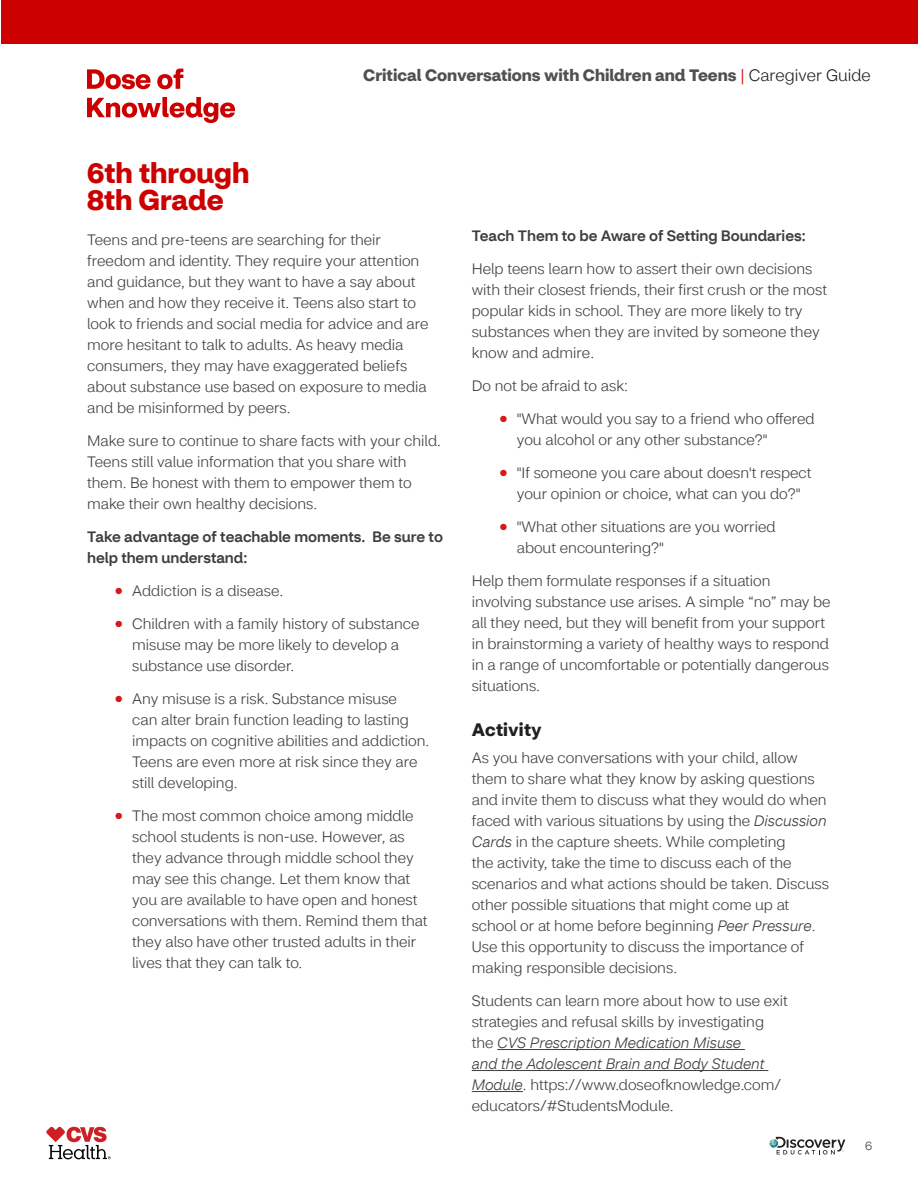
<style>
.page{position:relative;width:918px;height:1188px;background:#fff}
.page>*{position:absolute;margin:0;border:0;box-sizing:border-box;transform-origin:0 0}
.t1{font:700 28.5px/27px "CVS Health Sans";color:#c00}
.t2{font:700 18px "CVS Health Sans";letter-spacing:.01em;color:#231f20}
.t3{font:700 16.5px "CVS Health Sans";color:#505050}
.t4{font:300 15px/21px "CVS Health Sans";color:#3e3e3f}
.t5{font:500 15px/21px "CVS Health Sans";color:#3e3e3f}
.t6{font:300 12px "CVS Health Sans";color:#3e3e3f}
.s1{font-weight:300;color:#c00}
.s2{font-weight:300;color:#231f20}
.s3{font-family:"Helvetica Neue";color:#d11a1a}
.s4{font-style:italic}
</style>
<div class="page">
<svg style="left:769px;top:1137px;width:76px;height:18px"></svg>
<div style="left:1px;top:0;width:917px;height:44px;background:#c00"></div>
<svg style="left:46px;top:1127px;width:65px;height:32px"></svg>
<svg style="left:87px;top:69px;width:96px;height:20px"></svg>
<hr style="left:497px;top:1049px;width:248px;height:1px;background:#3e3e3f">
<hr style="left:472px;top:1070px;width:296px;height:1px;background:#3e3e3f">
<hr style="left:472px;top:1091px;width:51px;height:1px;background:#3e3e3f">
<p class="t3" style="left:363px;top:65px;width:509px">Critical Conversations with Children and Teens <span class="s1">|</span> <span class="s2">Caregiver Guide</span></p>
<h1 class="t1" style="left:87px;top:160px;width:164px">6th through<br>8th Grade</h1>
<p class="t4" style="left:87px;top:229px;width:343px">Teens and pre-teens are searching for their freedom and identity. They require your attention and guidance, but they want to have a say about when and how they receive it. Teens also start to look to friends and social media for advice and are more hesitant to talk to adults. As heavy media consumers, they may have exaggerated beliefs about substance use based on exposure to media and be misinformed by peers.</p>
<p class="t4" style="left:87px;top:430px;width:355px">Make sure to continue to share facts with your child.<br>Teens still value information that you share with them. Be honest with them to empower them to make their own healthy decisions.</p>
<p class="t5" style="left:87px;top:526px;width:357px">Take advantage of teachable moments. Be sure to help them understand:</p>
<p class="t4" style="left:114px;top:580px;width:171px"><span class="s3">●</span> Addiction is a disease.</p>
<p class="t4" style="left:132px;top:613px;width:289px;text-indent:-18px"><span class="s3">●</span> Children with a family history of substance misuse may be more likely to develop a substance use disorder.</p>
<p class="t4" style="left:132px;top:688px;width:299px;text-indent:-18px"><span class="s3">●</span> Any misuse is a risk. Substance misuse<br>can alter brain function leading to lasting impacts on cognitive abilities and addiction.<br>Teens are even more at risk since they are still developing.</p>
<p class="t4" style="left:132px;top:805px;width:297px;text-indent:-18px"><span class="s3">●</span> The most common choice among middle school students is non-use. However, as they advance through middle school they may see this change. Let them know that you are available to have open and honest conversations with them. Remind them that they also have other trusted adults in their lives that they can talk to.</p>
<p class="t5" style="left:472px;top:226px;width:335px">Teach Them to be Aware of Setting Boundaries:</p>
<p class="t4" style="left:472px;top:259px;width:357px">Help teens learn how to assert their own decisions with their closest friends, their first crush or the most popular kids in school. They are more likely to try substances when they are invited by someone they know and admire.</p>
<p class="t4" style="left:472px;top:376px;width:158px">Do not be afraid to ask:</p>
<p class="t4" style="left:517px;top:409px;width:300px;text-indent:-18px"><span class="s3">●</span> "What would you say to a friend who offered you alcohol or any other substance?"</p>
<p class="t4" style="left:499px;top:463px;width:314px;text-align:center"><span class="s3">●</span> "If someone you care about doesn't respect your opinion or choice, what can you do?"</p>
<p class="t4" style="left:517px;top:517px;width:260px;text-indent:-18px"><span class="s3">●</span> "What other situations are you worried about encountering?"</p>
<p class="t4" style="left:472px;top:571px;width:360px">Help them formulate responses if a situation involving substance use arises. A simple “no” may be all they need, but they will benefit from your support in brainstorming a variety of healthy ways to respond in a range of uncomfortable or potentially dangerous situations.</p>
<p class="t2" style="left:472px;top:718px;width:71px">Activity</p>
<p class="t4" style="left:472px;top:747px;width:359px">As you have conversations with your child, allow them to share what they know by asking questions and invite them to discuss what they would do when faced with various situations by using the <span class="s4">Discussion Cards</span> in the capture sheets. While completing<br>the activity, take the time to discuss each of the scenarios and what actions should be taken. Discuss other possible situations that might come up at school or at home before beginning <span class="s4">Peer Pressure</span>.<br>Use this opportunity to discuss the importance of making responsible decisions.</p>
<p class="t4" style="left:472px;top:990px;width:318px">Students can learn more about how to use exit strategies and refusal skills by investigating the <span class="s4">CVS Prescription Medication Misuse<br>and the Adolescent Brain and Body Student Module</span>. https://www.doseofknowledge.com/ educators/#StudentsModule.</p>
<p class="t6" style="left:865px;top:1139px;width:9px">6</p>
</div>
